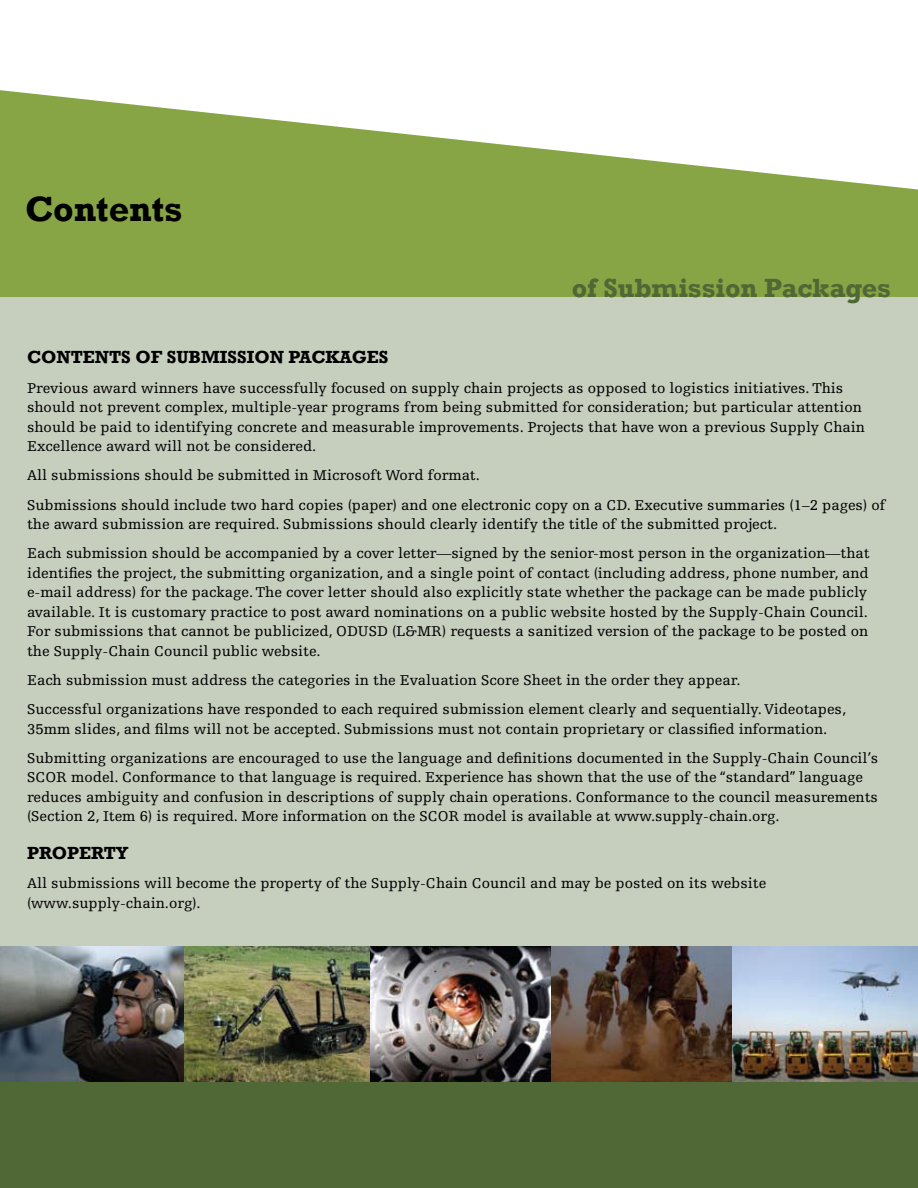
<style>
.page{position:relative;width:918px;height:1188px;background:#fff}
.page>*{position:absolute;margin:0;border:0;box-sizing:border-box;transform-origin:0 0}
.t1{font:700 36px "Rockwell";color:#000}
.t2{font:700 27px "Rockwell";color:#506736}
.t3{font:700 18px "Rockwell";color:#000}
.t4{font:15px/19.5px "Egyptienne FLT Std";color:#000}
</style>
<div class="page">
<div style="left:0;top:297px;width:918px;height:891px;background:#506736"></div>
<div style="left:0;top:297px;width:918px;height:784px;background:#c6cebe"></div>
<svg style="left:1px;top:90px;width:917px;height:207px;fill:#87a545"></svg>
<svg style="left:0;top:90px;width:1px;height:207px"></svg>
<img style="left:0;top:947px;width:918px;height:134px">
<p class="t1" style="left:25px;top:187px;width:159px">Contents</p>
<p class="t2" style="left:572px;top:271px;width:321px">of Submission Packages</p>
<p class="t3" style="left:27px;top:346px;width:363px">CONTENTS OF SUBMISSION PACKAGES</p>
<p class="t4" style="left:27px;top:378px;width:840px">Previous award winners have successfully focused on supply chain projects as opposed to logistics initiatives. This should not prevent complex, multiple-year programs from being submitted for consideration; but particular attention should be paid to identifying concrete and measurable improvements. Projects that have won a previous Supply Chain Excellence award will not be considered.</p>
<p class="t4" style="left:27px;top:461px;width:860px;line-height:29.2px">All submissions should be submitted in Microsoft Word format.<br>Submissions should include two hard copies (paper) and one electronic copy on a CD. Executive summaries (1–2 pages) of</p>
<p class="t4" style="left:27px;top:510px;width:844px;line-height:29.2px">the award submission are required. Submissions should clearly identify the title of the submitted project.<br>Each submission should be accompanied by a cover letter—signed by the senior-most person in the organization—that</p>
<p class="t4" style="left:27px;top:563px;width:843px;text-align:justify">identifies the project, the submitting organization, and a single point of contact (including address, phone number, and e-mail address) for the package. The cover letter should also explicitly state whether the package can be made publicly available. It is customary practice to post award nominations on a public website hosted by the Supply-Chain Council.<br>For submissions that cannot be publicized, ODUSD (L&amp;MR) requests a sanitized version of the package to be posted on the Supply-Chain Council public website.</p>
<p class="t4" style="left:27px;top:666px;width:821px;line-height:29.2px">Each submission must address the categories in the Evaluation Score Sheet in the order they appear.<br>Successful organizations have responded to each required submission element clearly and sequentially. Videotapes,</p>
<p class="t4" style="left:27px;top:714px;width:853px;line-height:29.2px">35mm slides, and films will not be accepted. Submissions must not contain proprietary or classified information.<br>Submitting organizations are encouraged to use the language and definitions documented in the Supply-Chain Council’s</p>
<p class="t4" style="left:27px;top:768px;width:853px">SCOR model. Conformance to that language is required. Experience has shown that the use of the “standard” language reduces ambiguity and confusion in descriptions of supply chain operations. Conformance to the council measurements (Section 2, Item 6) is required. More information on the SCOR model is available at www.supply-chain.org.</p>
<p class="t3" style="left:27px;top:842px;width:103px">PROPERTY</p>
<p class="t4" style="left:27px;top:874px;width:741px">All submissions will become the property of the Supply-Chain Council and may be posted on its website (www.supply-chain.org).</p>
</div>
